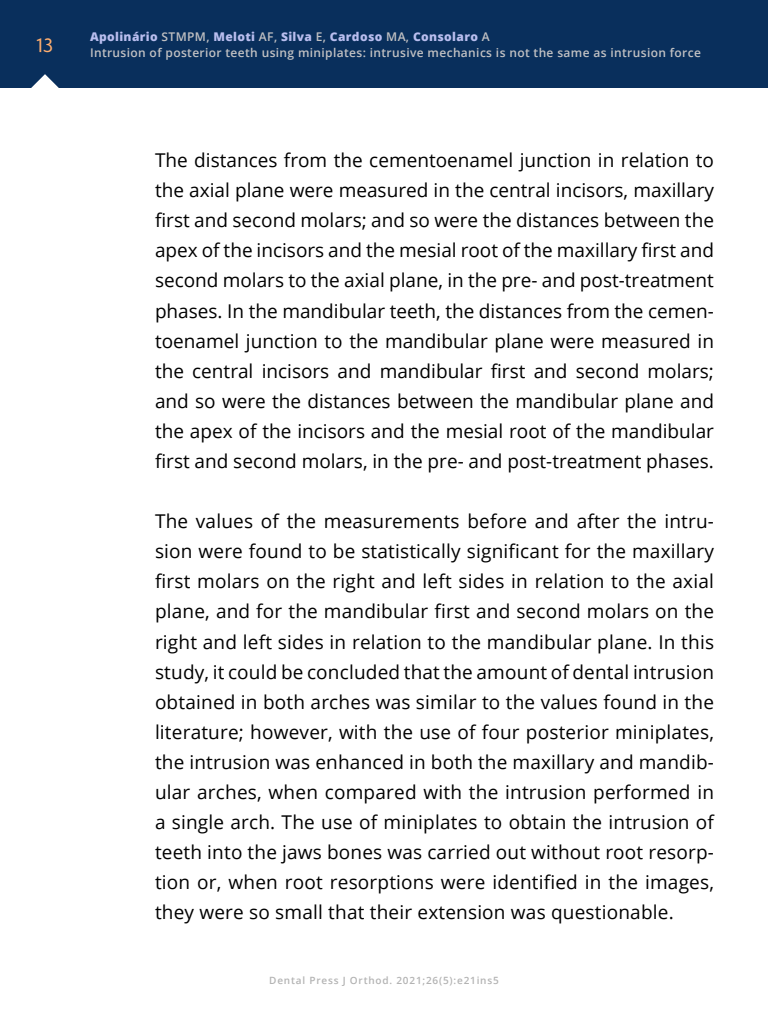
<style>
.page{position:relative;width:768px;height:1024px;background:#fff}
.page>*{position:absolute;margin:0;border:0;box-sizing:border-box;transform-origin:0 0}
.t1{font:19px/30.1px "Open Sans";letter-spacing:.005em;color:#000;text-align:justify}
.t2{font:500 18px "Semplicita Pro";color:#ffae6f}
.t3{font:600 12px/16px "Open Sans";letter-spacing:.03em;color:#c1c1c3}
.t4{font:600 10px "Open Sans";letter-spacing:.08em;color:#b3b3b3}
.s1{font-weight:800;color:#b9beef}
</style>
<div class="page">
<div style="left:0;top:0;width:768px;height:88px;background:#092f5c"></div>
<svg style="left:31px;top:74px;width:28px;height:14px"></svg>
<p class="t2" style="left:37px;top:33px;width:18px">13</p>
<p class="t3" style="left:90px;top:29px;width:613px"><span class="s1">Apolinário</span> STMPM, <span class="s1">Meloti</span> AF, <span class="s1">Silva</span> E, <span class="s1">Cardoso</span> MA, <span class="s1">Consolaro</span> A<br>Intrusion of posterior teeth using miniplates: intrusive mechanics is not the same as intrusion force</p>
<p class="t1" style="left:155px;top:145px;width:561px">The distances from the cementoenamel junction in relation to the axial plane were measured in the central incisors, maxillary first and second molars; and so were the distances between the apex of the incisors and the mesial root of the maxillary first and second molars to the axial plane, in the pre- and post-treatment phases. In the mandibular teeth, the distances from the cemen&shy;toenamel junction to the mandibular plane were measured in the central incisors and mandibular first and second molars; and so were the distances between the mandibular plane and the apex of the incisors and the mesial root of the mandibular first and second molars, in the pre- and post-treatment phases.</p>
<p class="t1" style="left:155px;top:506px;width:561px">The values of the measurements before and after the intru&shy;sion were found to be statistically significant for the maxillary first molars on the right and left sides in relation to the axial plane, and for the mandibular first and second molars on the right and left sides in relation to the mandibular plane. In this study, it could be concluded that the amount of dental intrusion obtained in both arches was similar to the values found in the literature; however, with the use of four posterior miniplates, the intrusion was enhanced in both the maxillary and mandib&shy;ular arches, when compared with the intrusion performed in a single arch. The use of miniplates to obtain the intrusion of teeth into the jaws bones was carried out without root resorp&shy;tion or, when root resorptions were identified in the images, they were so small that their extension was questionable.</p>
<p class="t4" style="left:269px;top:974px;width:231px">Dental Press J Orthod. 2021;26(5):e21ins5</p>
</div>
